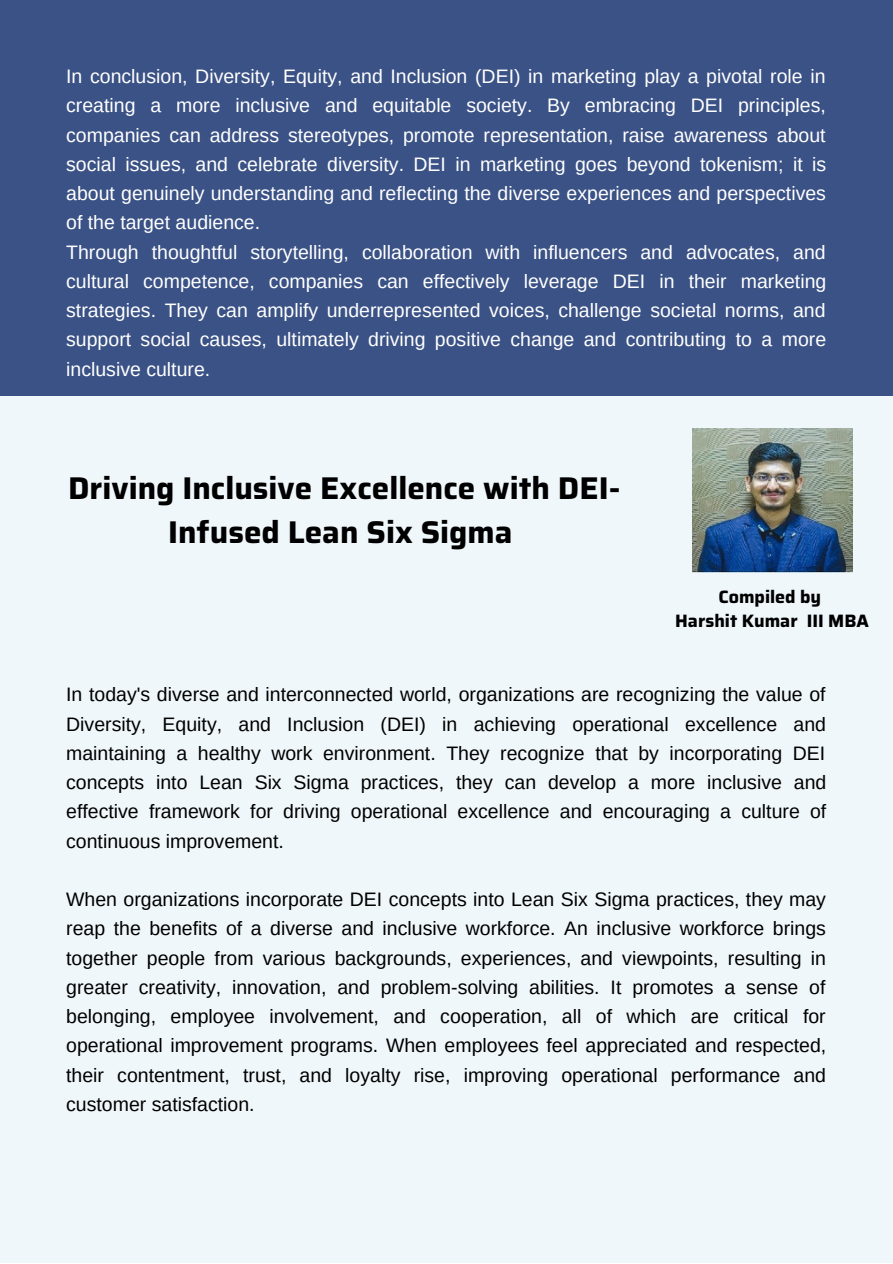
<style>
.page{position:relative;width:893px;height:1264px;background:#fff}
.page>*{position:absolute;margin:0;border:0;box-sizing:border-box;transform-origin:0 0}
.t1{font:700 31.5px/43.8px "Saira";color:#000;text-align:center}
.t2{font:19.5px/29.2px "Arimo";color:#000;text-align:justify}
.t3{font:19.5px/29.2px "Arimo";color:#fff;text-align:justify}
.t4{font:700 18px "Saira";color:#000}
</style>
<div class="page">
<div style="left:0;top:0;width:892px;height:1262px;background:#3b5286"></div>
<div style="left:0;top:396px;width:892px;height:866px;background:#f0f7fa"></div>
<img style="left:692px;top:429px;width:160px;height:143px">
<p class="t3" style="left:66px;top:62px;width:761px">In conclusion, Diversity, Equity, and Inclusion (DEI) in marketing play a pivotal role in creating a more inclusive and equitable society. By embracing DEI principles, companies can address stereotypes, promote representation, raise awareness about social issues, and celebrate diversity. DEI in marketing goes beyond tokenism; it is about genuinely understanding and reflecting the diverse experiences and perspectives of the target audience.</p>
<p class="t3" style="left:66px;top:237px;width:761px">Through thoughtful storytelling, collaboration with influencers and advocates, and cultural competence, companies can effectively leverage DEI in their marketing strategies. They can amplify underrepresented voices, challenge societal norms, and support social causes, ultimately driving positive change and contributing to a more inclusive culture.</p>
<p class="t1" style="left:68px;top:466px;width:554px">Driving Inclusive Excellence with DEI-<br>Infused Lean Six Sigma</p>
<p class="t4" style="left:718px;top:582px;width:104px">Compiled by</p>
<p class="t4" style="left:675px;top:607px;width:195px">Harshit Kumar III MBA</p>
<p class="t2" style="left:66px;top:680px;width:761px">In today's diverse and interconnected world, organizations are recognizing the value of Diversity, Equity, and Inclusion (DEI) in achieving operational excellence and maintaining a healthy work environment. They recognize that by incorporating DEI concepts into Lean Six Sigma practices, they can develop a more inclusive and effective framework for driving operational excellence and encouraging a culture of continuous improvement.</p>
<p class="t2" style="left:66px;top:884px;width:761px">When organizations incorporate DEI concepts into Lean Six Sigma practices, they may reap the benefits of a diverse and inclusive workforce. An inclusive workforce brings together people from various backgrounds, experiences, and viewpoints, resulting in greater creativity, innovation, and problem-solving abilities. It promotes a sense of belonging, employee involvement, and cooperation, all of which are critical for operational improvement programs. When employees feel appreciated and respected, their contentment, trust, and loyalty rise, improving operational performance and customer satisfaction.</p>
</div>
